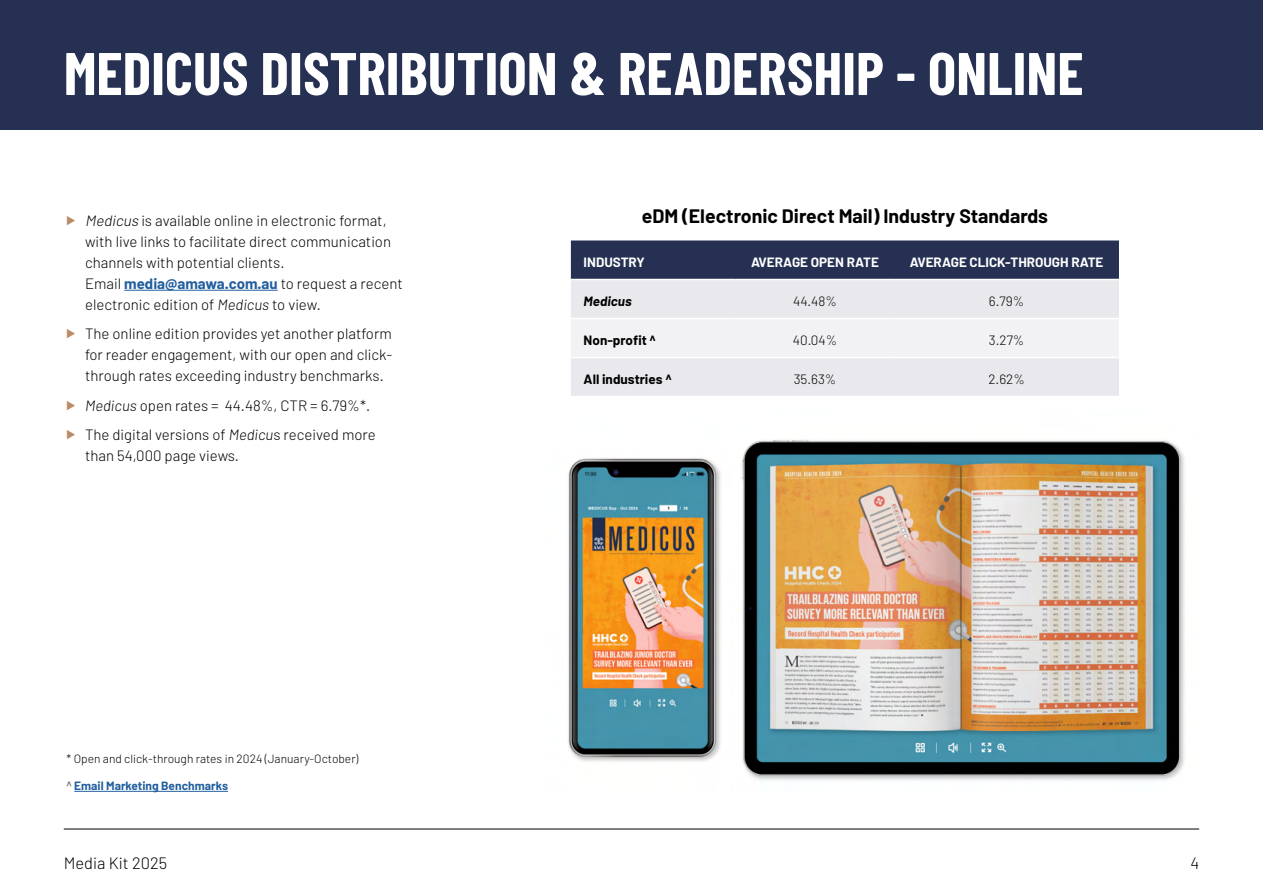
<style>
.page{position:relative;width:1263px;height:893px;background:#fff}
.page>*{position:absolute;margin:0;border:0;box-sizing:border-box;transform-origin:0 0}
.t1{font:700 60px "Barlow Condensed";color:#fff}
.t2{font:700 19.5px "Barlow";color:#000}
.t3{font:300 16.5px "Barlow";color:#000}
.t4{font:300 15px/21px "Barlow";color:#000}
.t5{font:700 13.5px "Barlow";color:#fff}
.t6{font:300 13.5px "Barlow";color:#000}
.t7{font:700 13.5px "Barlow";color:#000}
.t8{font:italic 700 13.5px "Barlow";color:#000}
.t9{font:300 12px "Barlow";color:#000}
.t10{font:700 12px "Barlow";color:#215e9e}
.s1{font-style:italic}
.s2{font-weight:700;color:#215e9e}
.s3{font-weight:300;color:#000}
</style>
<div class="page">
<hr style="left:64px;top:829px;width:1135px;height:1px;background:#000">
<div style="left:0;top:0;width:1263px;height:130px;background:#253052"></div>
<img style="left:568px;top:440px;width:617px;height:341px">
<hr style="left:124px;top:290px;width:154px;height:1px;background:#215e9e">
<hr style="left:74px;top:791px;width:154px;height:1px;background:#215e9e">
<div style="left:571px;top:240px;width:548px;height:39px;background:#253052"></div>
<div style="left:571px;top:280px;width:548px;height:116px;background:#e9e8ec"></div>
<div style="left:571px;top:319px;width:548px;height:38px;background:#f2f1f4"></div>
<hr style="left:736px;top:357px;width:158px;height:1px;background:#fff">
<hr style="left:894px;top:357px;width:225px;height:1px;background:#fff">
<hr style="left:571px;top:357px;width:165px;height:1px;background:#fff">
<hr style="left:571px;top:318px;width:165px;height:1px;background:#fff">
<hr style="left:736px;top:318px;width:158px;height:1px;background:#fff">
<hr style="left:894px;top:318px;width:225px;height:1px;background:#fff">
<h1 class="t1" style="left:64px;top:36px;width:1021px">MEDICUS DISTRIBUTION &amp; READERSHIP - ONLINE</h1>
<p class="t4" style="left:85px;top:209px;width:319px"><span class="s1">Medicus</span> is available online in electronic format, with live links to facilitate direct communication channels with potential clients.<br>Email <span class="s2">media@amawa.com.au</span> to request a recent electronic edition of <span class="s1">Medicus</span> to view.</p>
<p class="t4" style="left:85px;top:323px;width:309px;text-align:justify">The online edition provides yet another platform for reader engagement, with our open and click&shy;through rates exceeding industry benchmarks.</p>
<p class="t4" style="left:85px;top:390px;width:292px;line-height:29.5px"><span class="s1">Medicus</span> open rates = 44.48%, CTR = 6.79%*.<br>The digital versions of <span class="s1">Medicu</span>s received more</p>
<p class="t4" style="left:85px;top:445px;width:156px">than 54,000 page views.</p>
<p class="t9" style="left:67px;top:751px;width:293px">* Open and click-through rates in 2024 (January-October)</p>
<p class="t10" style="left:67px;top:778px;width:163px"><span class="s3">^</span> Email Marketing Benchmarks</p>
<h2 class="t2" style="left:642px;top:204px;width:408px">eDM (Electronic Direct Mail) Industry Standards</h2>
<p class="t5" style="left:584px;top:253px;width:63px">INDUSTRY</p>
<p class="t5" style="left:751px;top:253px;width:129px">AVERAGE OPEN RATE</p>
<p class="t5" style="left:910px;top:253px;width:195px">AVERAGE CLICK-THROUGH RATE</p>
<p class="t8" style="left:584px;top:293px;width:49px">Medicus</p>
<p class="t6" style="left:793px;top:293px;width:45px">44.48%</p>
<p class="t6" style="left:989px;top:293px;width:37px">6.79%</p>
<p class="t7" style="left:584px;top:332px;width:74px">Non-profit ^</p>
<p class="t6" style="left:793px;top:332px;width:46px">40.04%</p>
<p class="t6" style="left:989px;top:332px;width:37px">3.27%</p>
<p class="t7" style="left:584px;top:371px;width:90px">All industries ^</p>
<p class="t6" style="left:794px;top:371px;width:44px">35.63%</p>
<p class="t6" style="left:988px;top:371px;width:38px">2.62%</p>
<p class="t3" style="left:64px;top:853px;width:105px">Media Kit 2025</p>
<p class="t3" style="left:1190px;top:853px;width:10px">4</p>
</div>
